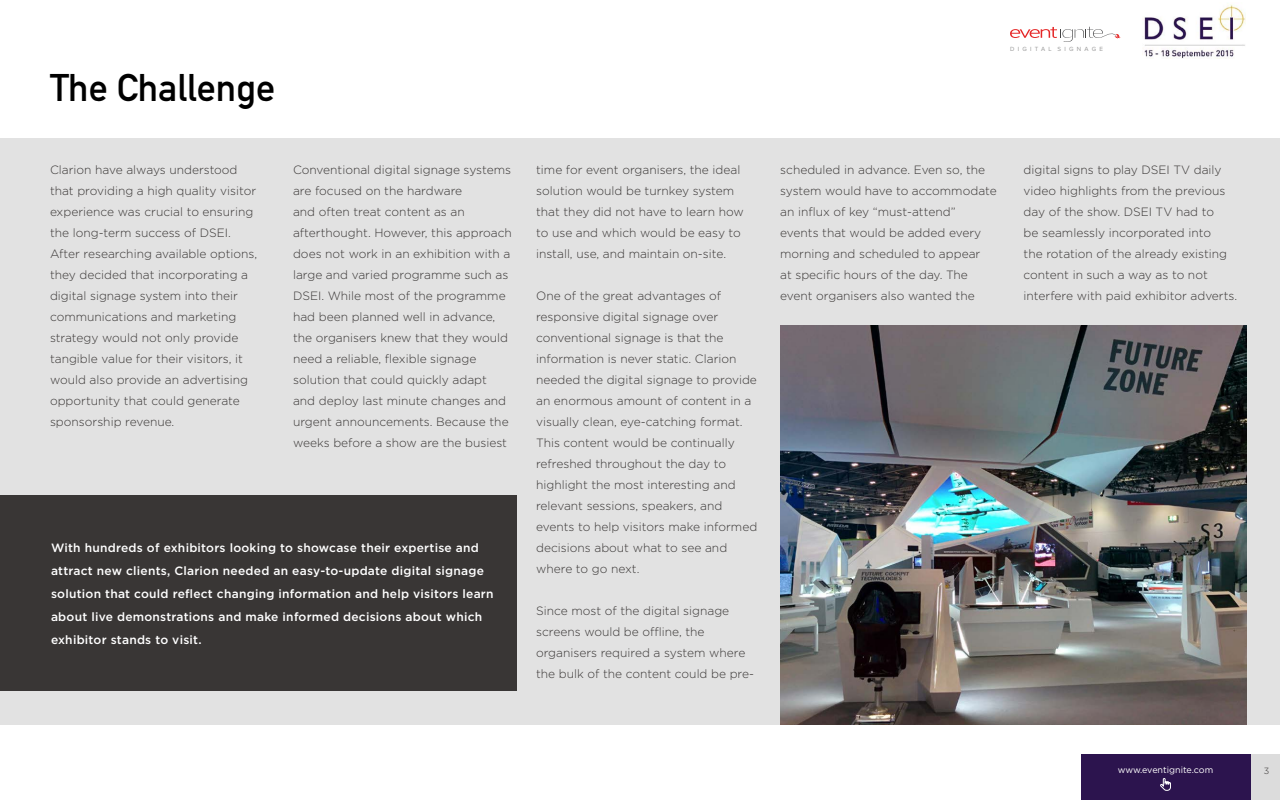
<style>
.page{position:relative;width:1280px;height:800px;background:#fff}
.page>*{position:absolute;margin:0;border:0;box-sizing:border-box;transform-origin:0 0}
.t1{font:38px "DIN Mittelschrift Std";color:#000}
.t2{font:300 12px/21px "Gotham";color:#393635}
.t3{font:500 12px/23px "Gotham";letter-spacing:.02em;color:#fff}
.t4{font:9px "Gotham";color:#fff}
.t5{font:300 9px "Gotham";color:#393635}
.t6{font:6.2px "Proxima Nova";letter-spacing:.52em;color:#999}
</style>
<div class="page">
<div style="left:0;top:139px;width:1280px;height:586px;background:#e2e2e2"></div>
<img style="left:780px;top:325px;width:467px;height:400px">
<div style="left:0;top:495px;width:517px;height:196px;background:#393635"></div>
<div style="left:1081px;top:754px;width:170px;height:46px;background:#2c144e"></div>
<div style="left:1251px;top:754px;width:29px;height:46px;background:#dcdcdc"></div>
<svg style="left:1010px;top:27px;width:111px;height:15px"></svg>
<svg style="left:1160px;top:778px;width:11px;height:13px"></svg>
<img style="left:1142px;top:4px;width:104px;height:55px">
<h1 class="t1" style="left:50px;top:66px;width:227px">The Challenge</h1>
<p class="t2" style="left:50px;top:159px;width:209px">Clarion have always understood that providing a high quality visitor experience was crucial to ensuring the long-term success of DSEI.<br>After researching available options, they decided that incorporating a digital signage system into their communications and marketing strategy would not only provide tangible value for their visitors, it would also provide an advertising opportunity that could generate sponsorship revenue.</p>
<p class="t2" style="left:293px;top:159px;width:220px">Conventional digital signage systems are focused on the hardware<br>and often treat content as an afterthought. However, this approach does not work in an exhibition with a large and varied programme such as DSEI. While most of the programme had been planned well in advance, the organisers knew that they would need a reliable, flexible signage solution that could quickly adapt and deploy last minute changes and urgent announcements. Because the weeks before a show are the busiest</p>
<p class="t2" style="left:536px;top:159px;width:209px">time for event organisers, the ideal solution would be turnkey system that they did not have to learn how to use and which would be easy to install, use, and maintain on-site.</p>
<p class="t2" style="left:536px;top:285px;width:223px">One of the great advantages of responsive digital signage over conventional signage is that the information is never static. Clarion needed the digital signage to provide an enormous amount of content in a visually clean, eye-catching format.<br>This content would be continually refreshed throughout the day to highlight the most interesting and relevant sessions, speakers, and events to help visitors make informed decisions about what to see and where to go next.</p>
<p class="t2" style="left:536px;top:600px;width:219px">Since most of the digital signage screens would be offline, the organisers required a system where the bulk of the content could be pre-</p>
<p class="t3" style="left:51px;top:536px;width:444px">With hundreds of exhibitors looking to showcase their expertise and attract new clients, Clarion needed an easy-to-update digital signage solution that could reflect changing information and help visitors learn about live demonstrations and make informed decisions about which exhibitor stands to visit.</p>
<p class="t6" style="left:1010px;top:45px;width:94px">DIGITAL SIGNAGE</p>
<p class="t2" style="left:780px;top:159px;width:218px">scheduled in advance. Even so, the system would have to accommodate an influx of key “must-attend” events that would be added every morning and scheduled to appear<br>at specific hours of the day. The event organisers also wanted the</p>
<p class="t2" style="left:1024px;top:159px;width:215px">digital signs to play DSEI TV daily video highlights from the previous day of the show. DSEI TV had to<br>be seamlessly incorporated into<br>the rotation of the already existing content in such a way as to not interfere with paid exhibitor adverts.</p>
<p class="t4" style="left:1118px;top:764px;width:97px">www.eventignite.com</p>
<p class="t5" style="left:1264px;top:765px;width:7px">3</p>
</div>
